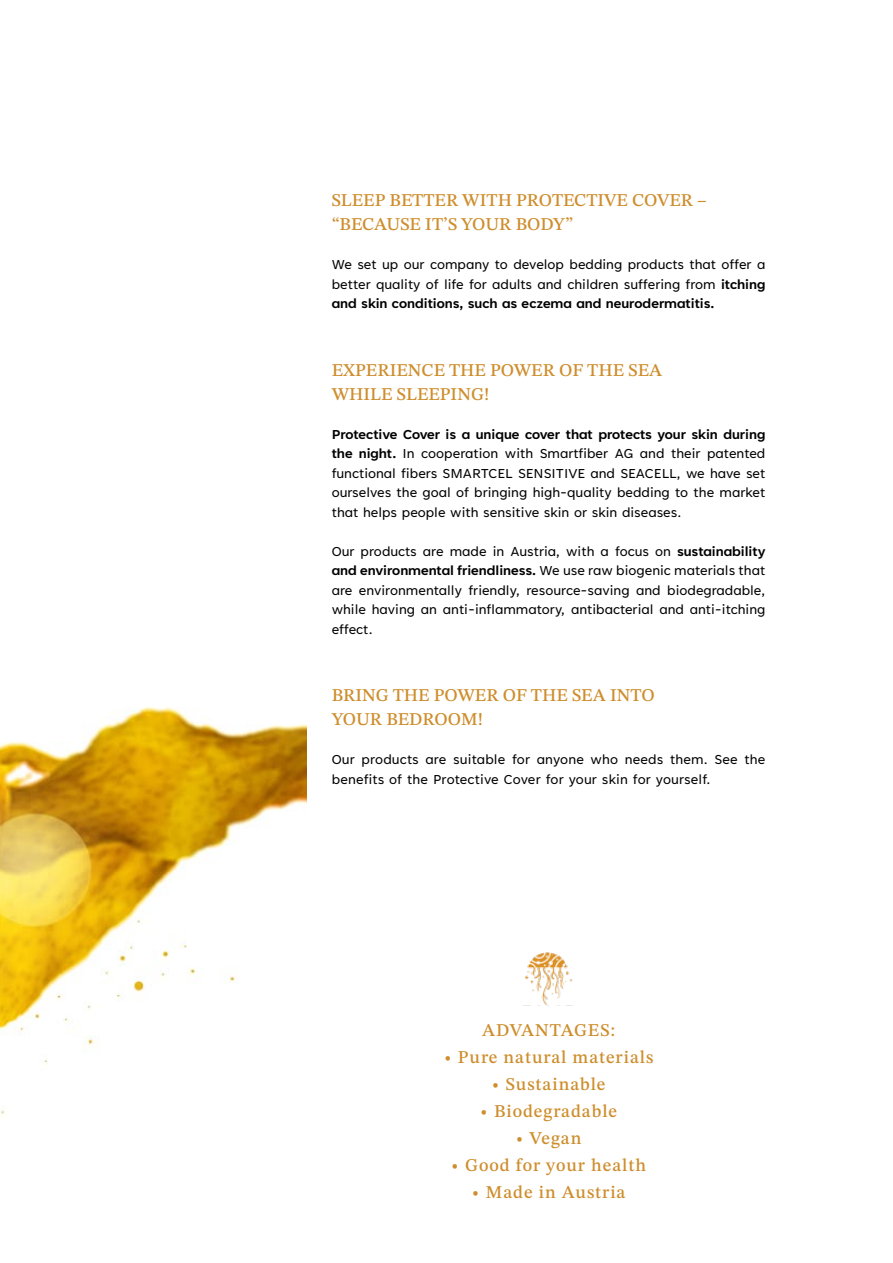
<style>
.page{position:relative;width:893px;height:1263px;background:#fff}
.page>*{position:absolute;margin:0;border:0;box-sizing:border-box;transform-origin:0 0}
.t1{font:18px/24px "STIX Two Text";color:#ce8e2d}
.t2{font:18px "STIX Two Text";letter-spacing:.05em;color:#ce8e2d}
.t3{font:15px/19.5px "Tenorite";color:#000;text-align:justify}
.s1{font-weight:700}
</style>
<div class="page">
<img style="left:525px;top:952px;width:48px;height:53px">
<img style="left:0;top:707px;width:306px;height:409px">
<p class="t1" style="left:332px;top:188px;width:376px">SLEEP BETTER WITH PROTECTIVE COVER – “BECAUSE IT’S YOUR BODY”</p>
<p class="t3" style="left:332px;top:256px;width:435px">We set up our company to develop bedding products that offer a better quality of life for adults and children suffering from <span class="s1">itching and skin conditions, such as eczema and neurodermatitis.</span></p>
<p class="t1" style="left:332px;top:358px;width:332px">EXPERIENCE THE POWER OF THE SEA<br>WHILE SLEEPING!</p>
<p class="t3" style="left:332px;top:425px;width:435px"><span class="s1">Protective Cover is a unique cover that protects your skin during the night.</span> In cooperation with Smartfiber AG and their patented functional fibers SMARTCEL SENSITIVE and SEACELL, we have set ourselves the goal of bringing high-quality bedding to the market that helps people with sensitive skin or skin diseases.</p>
<p class="t3" style="left:332px;top:542px;width:435px">Our products are made in Austria, with a focus on <span class="s1">sustainability and environmental friendliness.</span> We use raw biogenic materials that are environmentally friendly, resource-saving and biodegradable, while having an anti-inflammatory, antibacterial and anti-itching effect.</p>
<p class="t1" style="left:332px;top:683px;width:325px">BRING THE POWER OF THE SEA INTO<br>YOUR BEDROOM!</p>
<p class="t3" style="left:332px;top:751px;width:435px">Our products are suitable for anyone who needs them. See the benefits of the Protective Cover for your skin for yourself.</p>
<p class="t2" style="left:482px;top:1017px;width:135px">ADVANTAGES:</p>
<p class="t2" style="left:444px;top:1044px;width:211px">• Pure natural materials</p>
<p class="t2" style="left:491px;top:1071px;width:116px">• Sustainable</p>
<p class="t2" style="left:480px;top:1098px;width:139px">• Biodegradable</p>
<p class="t1" style="left:516px;top:1126px;width:67px">• Vegan</p>
<p class="t2" style="left:451px;top:1152px;width:197px">• Good for your health</p>
<p class="t2" style="left:472px;top:1179px;width:155px">• Made in Austria</p>
</div>
